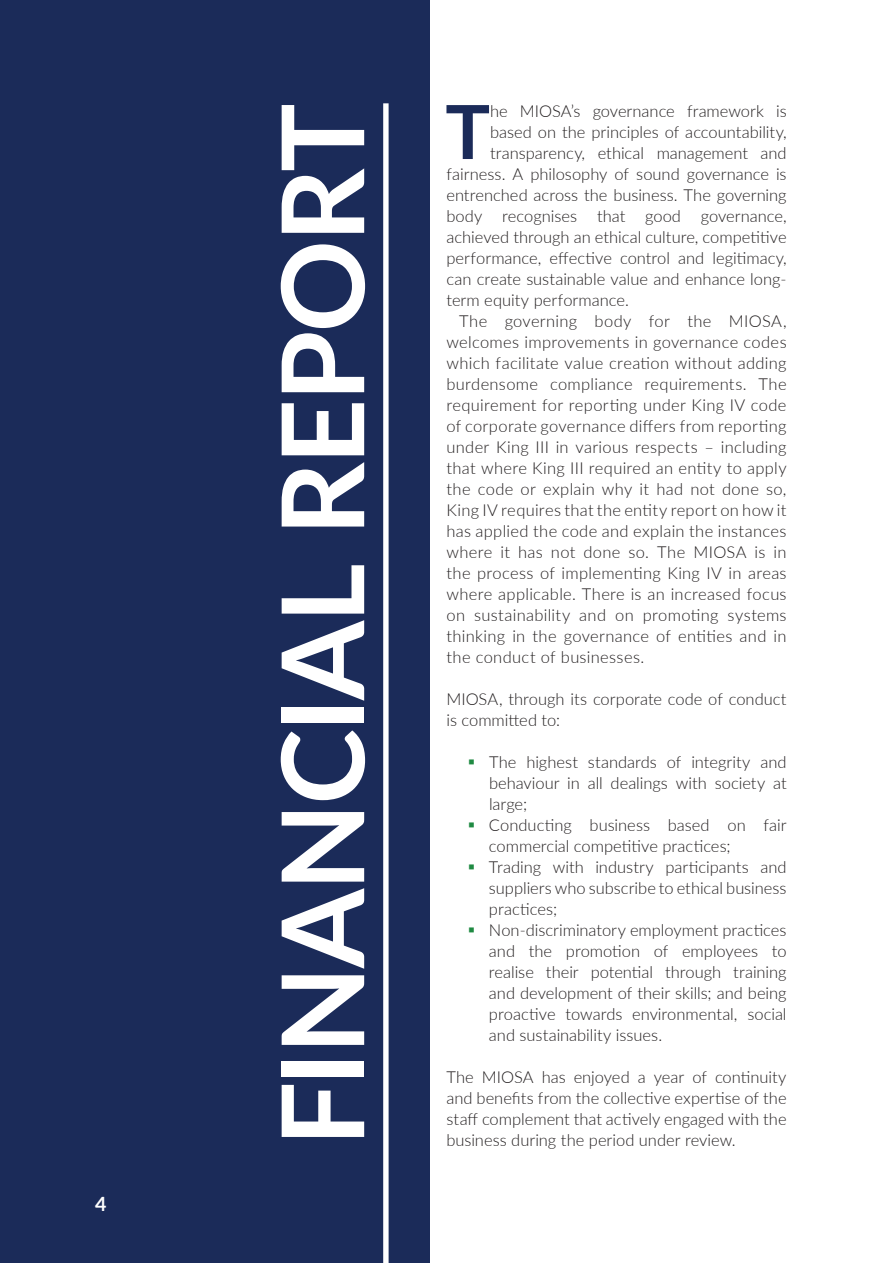
<style>
.page{position:relative;width:893px;height:1263px;background:#fff}
.page>*{position:absolute;margin:0;border:0;box-sizing:border-box;transform-origin:0 0}
.t1{font:700 114.15px "Lato";letter-spacing:-.02em;color:#fff}
.t2{font:700 74.55px "Lato";color:#1b2b59}
.t3{font:700 19.65px "Lato";color:#fff}
.t4{font:300 16.5px/21px "Lato";letter-spacing:.005em;color:#231f20}
</style>
<div class="page">
<div style="left:0;top:0;width:429px;height:1263px;background:#1b2b59"></div>
<div style="left:383px;top:103px;width:6px;height:1160px;background:#fff"></div>
<p class="t3" style="left:95px;top:1189px;width:13px">4</p>
<h1 class="t1" style="left:239px;top:1146px;width:1044px;rotate:-90deg">FINANCIAL REPORT</h1>
<h2 class="t2" style="left:445px;top:77px;width:46px">T</h2>
<p class="t4" style="left:490px;top:100px;width:298px">he MIOSA’s governance framework is</p>
<p class="t4" style="left:490px;top:121px;width:298px">based on the principles of accountability,</p>
<p class="t4" style="left:490px;top:142px;width:298px">transparency, ethical management and</p>
<p class="t4" style="left:446px;top:163px;width:342px">fairness. A philosophy of sound governance is</p>
<p class="t4" style="left:446px;top:184px;width:342px">entrenched across the business. The governing</p>
<p class="t4" style="left:446px;top:205px;width:342px">body recognises that good governance,</p>
<p class="t4" style="left:446px;top:226px;width:342px">achieved through an ethical culture, competitive</p>
<p class="t4" style="left:446px;top:247px;width:342px">performance, effective control and legitimacy,</p>
<p class="t4" style="left:446px;top:268px;width:342px">can create sustainable value and enhance long-</p>
<p class="t4" style="left:446px;top:289px;width:184px">term equity performance.</p>
<p class="t4" style="left:459px;top:310px;width:329px">The governing body for the MIOSA,</p>
<p class="t4" style="left:446px;top:331px;width:342px">welcomes improvements in governance codes</p>
<p class="t4" style="left:446px;top:352px;width:342px">which facilitate value creation without adding</p>
<p class="t4" style="left:446px;top:373px;width:342px">burdensome compliance requirements. The</p>
<p class="t4" style="left:446px;top:394px;width:342px">requirement for reporting under King IV code</p>
<p class="t4" style="left:446px;top:415px;width:342px">of corporate governance differs from reporting</p>
<p class="t4" style="left:446px;top:436px;width:342px">under King III in various respects – including</p>
<p class="t4" style="left:446px;top:457px;width:342px">that where King III required an entity to apply</p>
<p class="t4" style="left:446px;top:478px;width:342px">the code or explain why it had not done so,</p>
<p class="t4" style="left:446px;top:499px;width:342px">King IV requires that the entity report on how it</p>
<p class="t4" style="left:446px;top:520px;width:342px">has applied the code and explain the instances</p>
<p class="t4" style="left:446px;top:541px;width:342px">where it has not done so. The MIOSA is in</p>
<p class="t4" style="left:446px;top:562px;width:342px">the process of implementing King IV in areas</p>
<p class="t4" style="left:446px;top:583px;width:342px">where applicable. There is an increased focus</p>
<p class="t4" style="left:446px;top:604px;width:342px">on sustainability and on promoting systems</p>
<p class="t4" style="left:446px;top:625px;width:342px">thinking in the governance of entities and in</p>
<p class="t4" style="left:446px;top:646px;width:199px">the conduct of businesses.</p>
<p class="t4" style="left:446px;top:688px;width:342px">MIOSA, through its corporate code of conduct is committed to:</p>
<p class="t4" style="left:489px;top:751px;width:299px">The highest standards of integrity and behaviour in all dealings with society at large;<br>Conducting business based on fair commercial competitive practices; Trading with industry participants and suppliers who subscribe to ethical business practices;<br>Non-discriminatory employment practices and the promotion of employees to realise their potential through training and development of their skills; and being proactive towards environmental, social and sustainability issues.</p>
<p class="t4" style="left:446px;top:1066px;width:342px;text-align:justify">The MIOSA has enjoyed a year of continuity and benefits from the collective expertise of the staff complement that actively engaged with the business during the period under review.</p>
</div>
